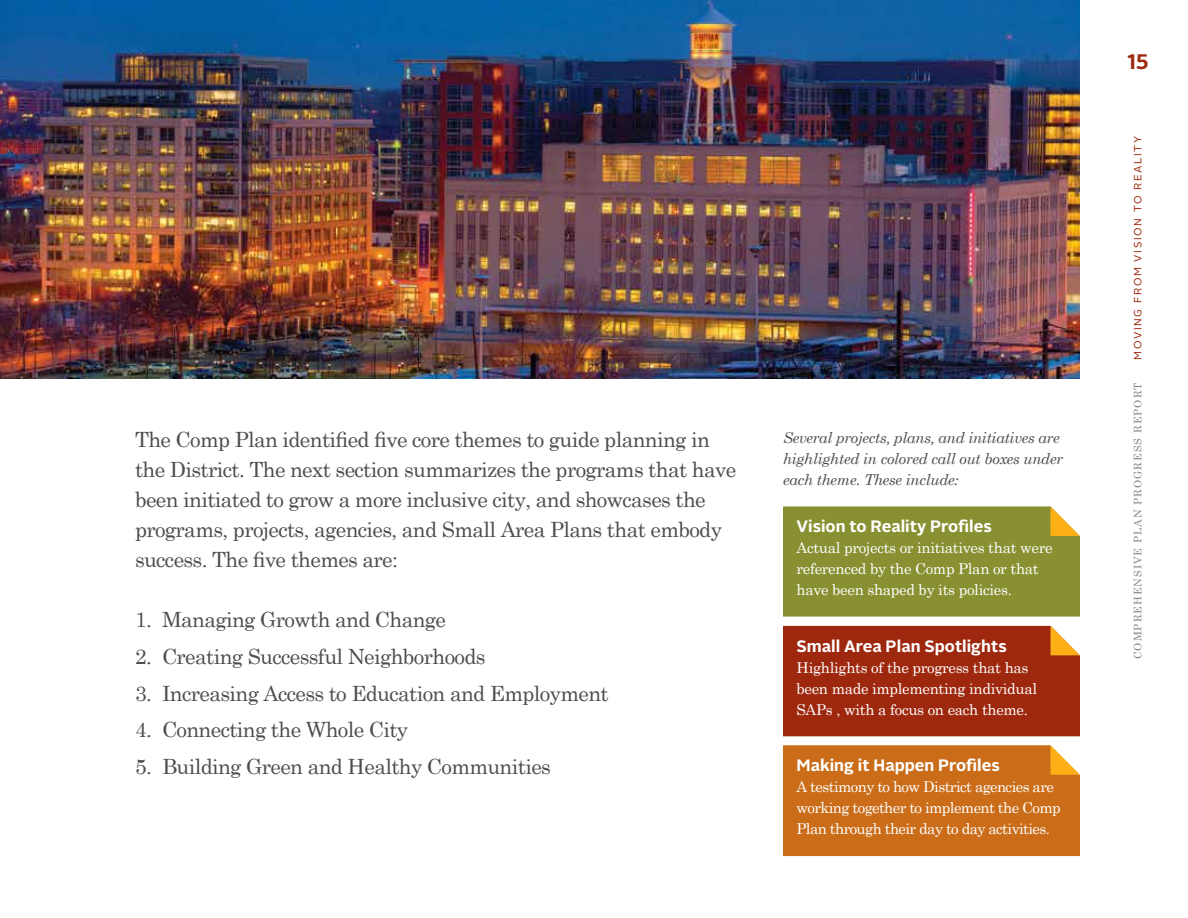
<style>
.page{position:relative;width:1188px;height:918px;background:#fff}
.page>*{position:absolute;margin:0;border:0;box-sizing:border-box;transform-origin:0 0}
.t1{font:21px/30px "Century Schoolbook";letter-spacing:-.03em;color:#4d4d4f}
.t2{font:700 21px "Alright Sans";color:#9e280e}
.t3{font:700 16.5px "Alright Sans";color:#fff}
.t4{font:15px/21px "Century Schoolbook";letter-spacing:-.02em;color:#fff}
.t5{font:15px/21px "Century Schoolbook";letter-spacing:-.04em;color:#fff}
.t6{font:italic 15px/21px "Century Schoolbook";letter-spacing:-.02em;color:#4d4d4f}
.t7{font:10.5px "Century Schoolbook";letter-spacing:.1em;color:#808285}
.t8{font:10.5px "Alright Sans";letter-spacing:.15em;color:#9e280e}
</style>
<div class="page">
<img style="left:0;top:0;width:1080px;height:378px">
<div style="left:783px;top:506px;width:297px;height:111px;background:#889031"></div>
<div style="left:783px;top:626px;width:297px;height:110px;background:#9e280e"></div>
<div style="left:783px;top:745px;width:297px;height:111px;background:#ca6c18"></div>
<p class="t1" style="left:135px;top:424px;width:603px">The Comp Plan identified five core themes to guide planning in the District. The next section summarizes the programs that have been initiated to grow a more inclusive city, and showcases the programs, projects, agencies, and Small Area Plans that embody success. The five themes are:</p>
<p class="t6" style="left:783px;top:426px;width:282px">Several projects, plans, and initiatives are highlighted in colored call out boxes under each theme. These include:</p>
<p class="t3" style="left:796px;top:515px;width:197px">Vision to Reality Profiles</p>
<p class="t4" style="left:796px;top:537px;width:258px">Actual projects or initiatives that were referenced by the Comp Plan or that have been shaped by its policies.</p>
<p class="t1" style="left:135px;top:604px;width:313px">1. Managing Growth and Change</p>
<p class="t1" style="left:135px;top:641px;width:352px">2. Creating Successful Neighborhoods</p>
<p class="t1" style="left:135px;top:677px;width:475px">3. Increasing Access to Education and Employment</p>
<p class="t1" style="left:135px;top:714px;width:275px">4. Connecting the Whole City</p>
<p class="t1" style="left:135px;top:751px;width:417px">5. Building Green and Healthy Communities</p>
<p class="t3" style="left:796px;top:635px;width:212px">Small Area Plan Spotlights</p>
<p class="t4" style="left:796px;top:657px;width:242px">Highlights of the progress that has been made implementing individual<br>SAPs , with a focus on each theme.</p>
<p class="t3" style="left:796px;top:754px;width:205px">Making it Happen Profiles</p>
<p class="t5" style="left:796px;top:776px;width:266px">A testimony to how District agencies are working together to implement the Comp<br>Plan through their day to day activities.</p>
<p class="t2" style="left:1128px;top:47px;width:23px">15</p>
<p class="t8" style="left:1131px;top:360px;width:225px;rotate:-90deg">moving from vision to reality</p>
<p class="t7" style="left:1131px;top:659px;width:278px;rotate:-90deg">COMPREHENSIVE PLAN PROGRESS REPORT</p>
</div>
